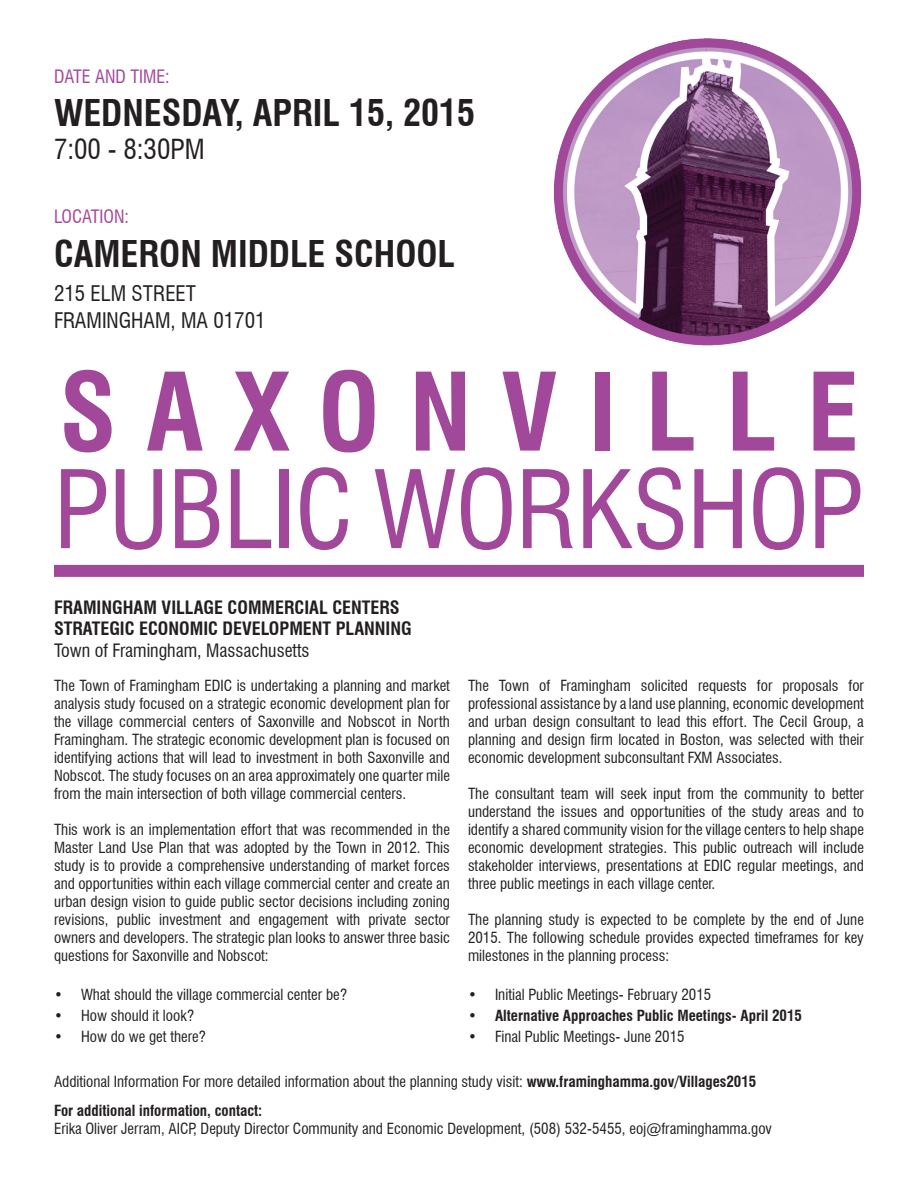
<style>
.page{position:relative;width:918px;height:1188px;background:#fff}
.page>*{position:absolute;margin:0;border:0;box-sizing:border-box;transform-origin:0 0}
.t1{font:condensed 105px "Swiss 721 BT";letter-spacing:-.01em;color:#a2489b}
.t2{font:700 condensed 105px "Swiss 721 BT";letter-spacing:.28em;color:#a2489b}
.t3{font:700 condensed 36px "Swiss 721 BT";color:#231f20}
.t4{font:condensed 27px "Swiss 721 BT";color:#231f20}
.t5{font:condensed 21px/27px "Swiss 721 BT";color:#231f20}
.t6{font:700 condensed 18px/21.6px "Swiss 721 BT";color:#231f20}
.t7{font:condensed 18px "Swiss 721 BT";color:#231f20}
.t8{font:condensed 18px "Swiss 721 BT";color:#a2489b}
.t9{font:condensed 15px/18px "Swiss 721 BT";color:#231f20;text-align:justify}
.t10{font:700 condensed 15px "Swiss 721 BT";color:#231f20}
.s1{font-weight:700}
</style>
<div class="page">
<img style="left:554px;top:38px;width:308px;height:308px">
<div style="left:54px;top:565px;width:810px;height:12px;background:#a2489b"></div>
<p class="t8" style="left:54px;top:66px;width:117px">DATE AND TIME:</p>
<h2 class="t3" style="left:54px;top:91px;width:423px">WEDNESDAY, APRIL 15, 2015</h2>
<h3 class="t4" style="left:54px;top:133px;width:152px">7:00 - 8:30PM</h3>
<p class="t8" style="left:54px;top:206px;width:77px">LOCATION:</p>
<h2 class="t3" style="left:54px;top:232px;width:403px">CAMERON MIDDLE SCHOOL</h2>
<h3 class="t5" style="left:54px;top:280px;width:213px">215 ELM STREET<br>FRAMINGHAM, MA 01701</h3>
<h1 class="t2" style="left:59px;top:349px;width:801px">SAXONVILLE</h1>
<h1 class="t1" style="left:54px;top:447px;width:811px">PUBLIC WORKSHOP</h1>
<p class="t6" style="left:54px;top:596px;width:359px">FRAMINGHAM VILLAGE COMMERCIAL CENTERS<br>STRATEGIC ECONOMIC DEVELOPMENT PLANNING</p>
<p class="t7" style="left:54px;top:640px;width:257px">Town of Framingham, Massachusetts</p>
<p class="t9" style="left:54px;top:677px;width:398px">The Town of Framingham EDIC is undertaking a planning and market analysis study focused on a strategic economic development plan for the village commercial centers of Saxonville and Nobscot in North Framingham. The strategic economic development plan is focused on identifying actions that will lead to investment in both Saxonville and Nobscot. The study focuses on an area approximately one quarter mile from the main intersection of both village commercial centers.</p>
<p class="t9" style="left:54px;top:821px;width:398px">This work is an implementation effort that was recommended in the Master Land Use Plan that was adopted by the Town in 2012. This study is to provide a comprehensive understanding of market forces and opportunities within each village commercial center and create an urban design vision to guide public sector decisions including zoning revisions, public investment and engagement with private sector owners and developers. The strategic plan looks to answer three basic questions for Saxonville and Nobscot:</p>
<p class="t9" style="left:54px;top:986px;width:295px">• What should the village commercial center be?</p>
<p class="t9" style="left:54px;top:1007px;width:142px">• How should it look?</p>
<p class="t9" style="left:54px;top:1028px;width:154px">• How do we get there?</p>
<p class="t9" style="left:468px;top:677px;width:398px">The Town of Framingham solicited requests for proposals for professional assistance by a land use planning, economic development and urban design consultant to lead this effort. The Cecil Group, a planning and design firm located in Boston, was selected with their economic development subconsultant FXM Associates.</p>
<p class="t9" style="left:468px;top:785px;width:398px">The consultant team will seek input from the community to better understand the issues and opportunities of the study areas and to identify a shared community vision for the village centers to help shape economic development strategies. This public outreach will include stakeholder interviews, presentations at EDIC regular meetings, and three public meetings in each village center.</p>
<p class="t9" style="left:468px;top:911px;width:397px">The planning study is expected to be complete by the end of June 2015. The following schedule provides expected timeframes for key milestones in the planning process:</p>
<p class="t9" style="left:468px;top:986px;width:245px">• Initial Public Meetings- February 2015</p>
<p class="t10" style="left:468px;top:1007px;width:336px">• Alternative Approaches Public Meetings- April 2015</p>
<p class="t9" style="left:468px;top:1028px;width:218px">• Final Public Meetings- June 2015</p>
<p class="t9" style="left:54px;top:1067px;width:704px;line-height:28.8px">Additional Information For more detailed information about the planning study visit: <span class="s1">www.framinghamma.gov/Villages2015<br>For additional information, contact:</span></p>
<p class="t9" style="left:54px;top:1119px;width:720px">Erika Oliver Jerram, AICP, Deputy Director Community and Economic Development, (508) 532-5455, eoj@framinghamma.gov</p>
</div>
